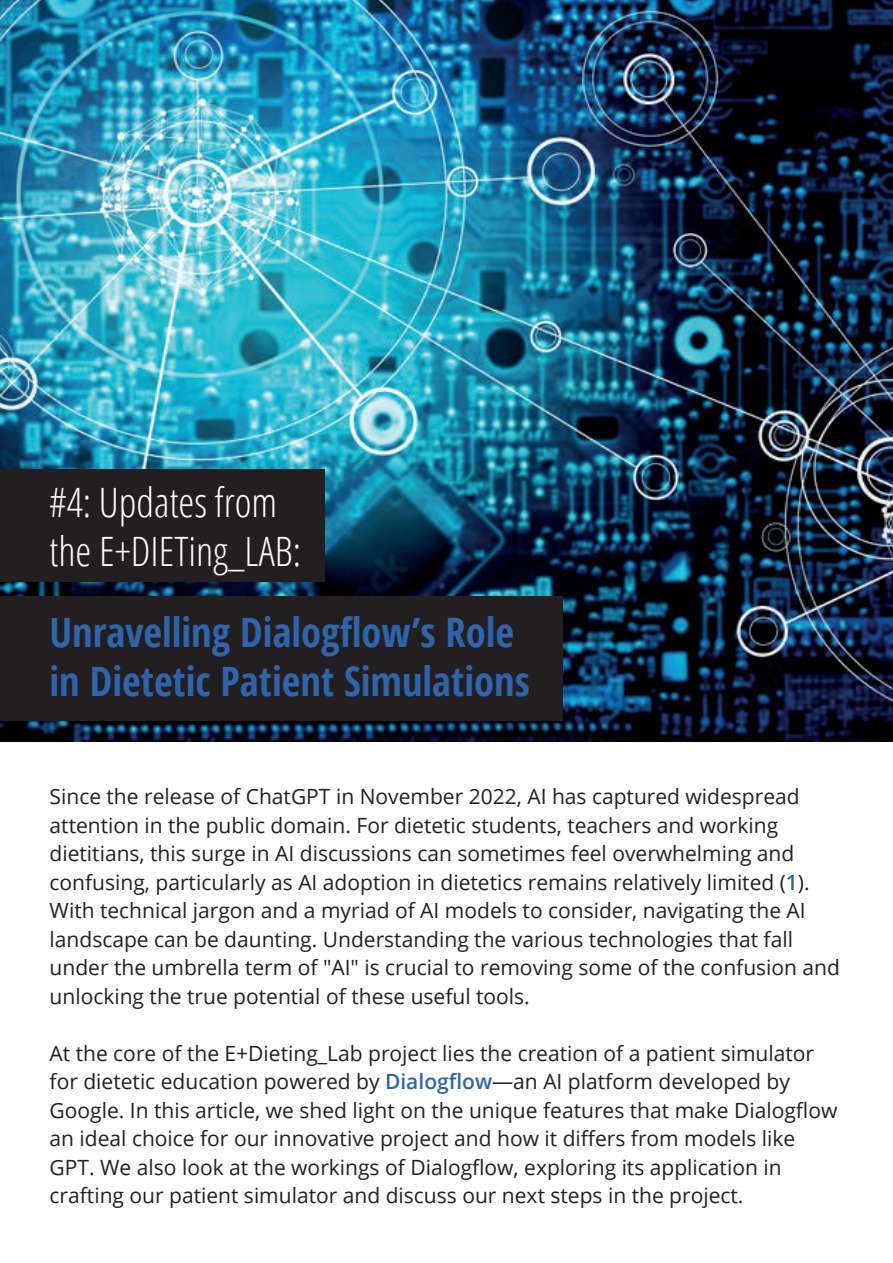
<style>
.page{position:relative;width:893px;height:1263px;background:#fff}
.page>*{position:absolute;margin:0;border:0;box-sizing:border-box;transform-origin:0 0}
.t1{font:700 40.5px/48.6px "Open Sans Condensed";color:#2d64ab}
.t2{font:300 40.5px/48.6px "Open Sans Condensed";color:#fff}
.t3{font:21px/28.5px "Open Sans";color:#231f20}
.s1{font-weight:600;color:#2d64ab}
</style>
<div class="page">
<img style="left:0;top:0;width:893px;height:742px">
<div style="left:0;top:470px;width:324px;height:112px;background:#231f20"></div>
<div style="left:0;top:596px;width:563px;height:124px;background:#231f20"></div>
<h1 class="t2" style="left:50px;top:477px;width:253px">#4: Updates from the E+DIETing_LAB:</h1>
<h1 class="t1" style="left:50px;top:607px;width:482px">Unravelling Dialogflow’s Role in Dietetic Patient Simulations</h1>
<p class="t3" style="left:50px;top:782px;width:792px">Since the release of ChatGPT in November 2022, AI has captured widespread attention in the public domain. For dietetic students, teachers and working dietitians, this surge in AI discussions can sometimes feel overwhelming and confusing, particularly as AI adoption in dietetics remains relatively limited (<span class="s1">1</span>).<br>With technical jargon and a myriad of AI models to consider, navigating the AI landscape can be daunting. Understanding the various technologies that fall under the umbrella term of "AI" is crucial to removing some of the confusion and unlocking the true potential of these useful tools.</p>
<p class="t3" style="left:50px;top:1038px;width:789px">At the core of the E+Dieting_Lab project lies the creation of a patient simulator for dietetic education powered by <span class="s1">Dialogflow</span>—an AI platform developed by Google. In this article, we shed light on the unique features that make Dialogflow an ideal choice for our innovative project and how it differs from models like GPT. We also look at the workings of Dialogflow, exploring its application in crafting our patient simulator and discuss our next steps in the project.</p>
</div>
